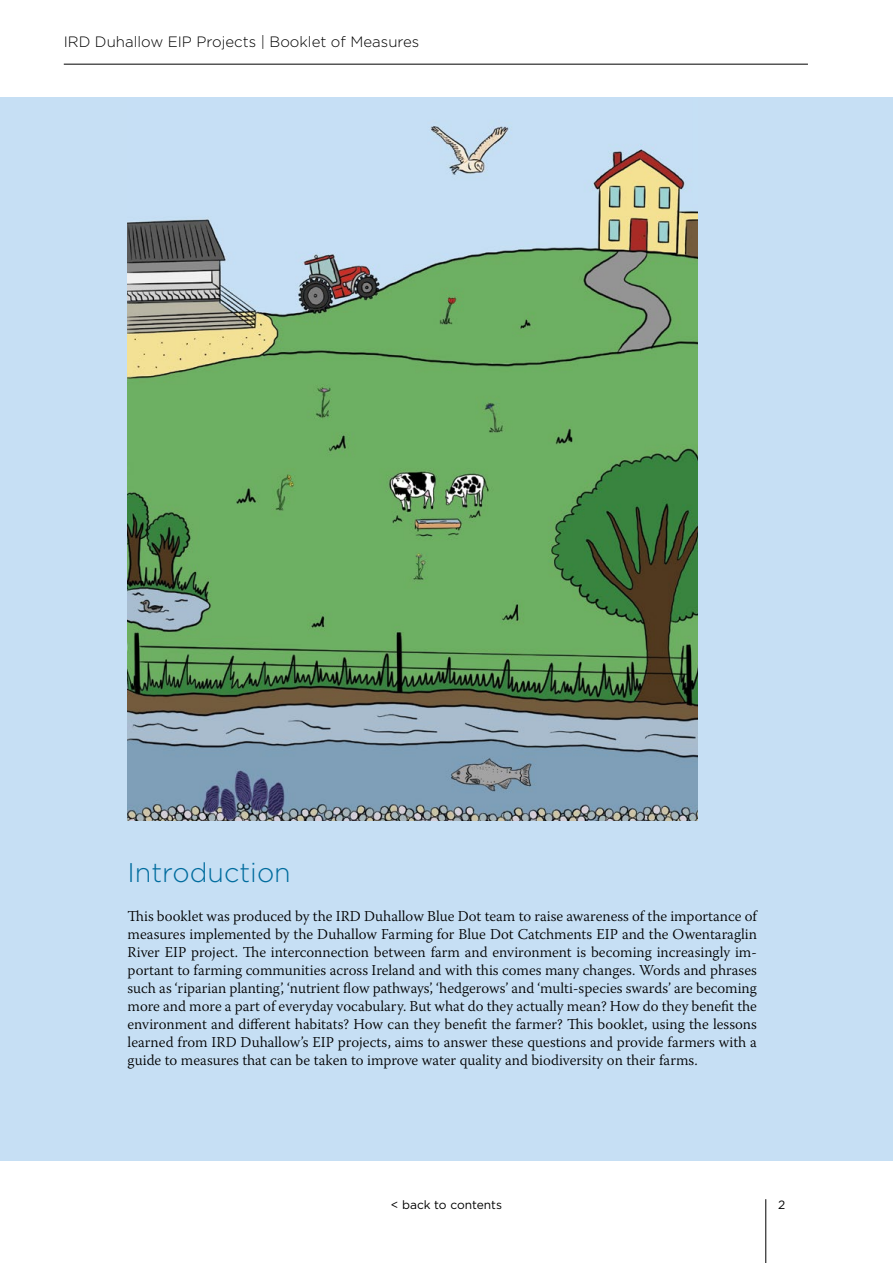
<style>
.page{position:relative;width:893px;height:1263px;background:#fff}
.page>*{position:absolute;margin:0;border:0;box-sizing:border-box;transform-origin:0 0}
.t1{font:300 27px "Gotham";color:#006c9e}
.t2{font:300 15px/18px "Warnock Pro";color:#000;text-align:justify}
.t3{font:300 15px "Gotham";color:#000}
.t4{font:12px "Gotham";color:#000}
</style>
<div class="page">
<hr style="left:765px;top:1199px;width:1px;height:64px;background:#000">
<hr style="left:64px;top:64px;width:744px;height:1px;background:#000">
<div style="left:0;top:98px;width:893px;height:1063px;background:#c6dff4"></div>
<img style="left:128px;top:126px;width:569px;height:695px">
<p class="t3" style="left:64px;top:33px;width:357px">IRD Duhallow EIP Projects | Booklet of Measures</p>
<h1 class="t1" style="left:128px;top:857px;width:165px">Introduction</h1>
<p class="t2" style="left:128px;top:907px;width:631px">This booklet was produced by the IRD Duhallow Blue Dot team to raise awareness of the importance of measures implemented by the Duhallow Farming for Blue Dot Catchments EIP and the Owentaraglin River EIP project. The interconnection between farm and environment is becoming increasingly im&shy;portant to farming communities across Ireland and with this comes many changes. Words and phrases such as ‘riparian planting’, ‘nutrient flow pathways’, ‘hedgerows’ and ‘multi-species swards’ are becoming more and more a part of everyday vocabulary. But what do they actually mean? How do they benefit the environment and different habitats? How can they benefit the farmer? This booklet, using the lessons learned from IRD Duhallow’s EIP projects, aims to answer these questions and provide farmers with a guide to measures that can be taken to improve water quality and biodiversity on their farms.</p>
<p class="t4" style="left:391px;top:1198px;width:113px">&lt; back to contents</p>
<p class="t4" style="left:778px;top:1198px;width:9px">2</p>
</div>
